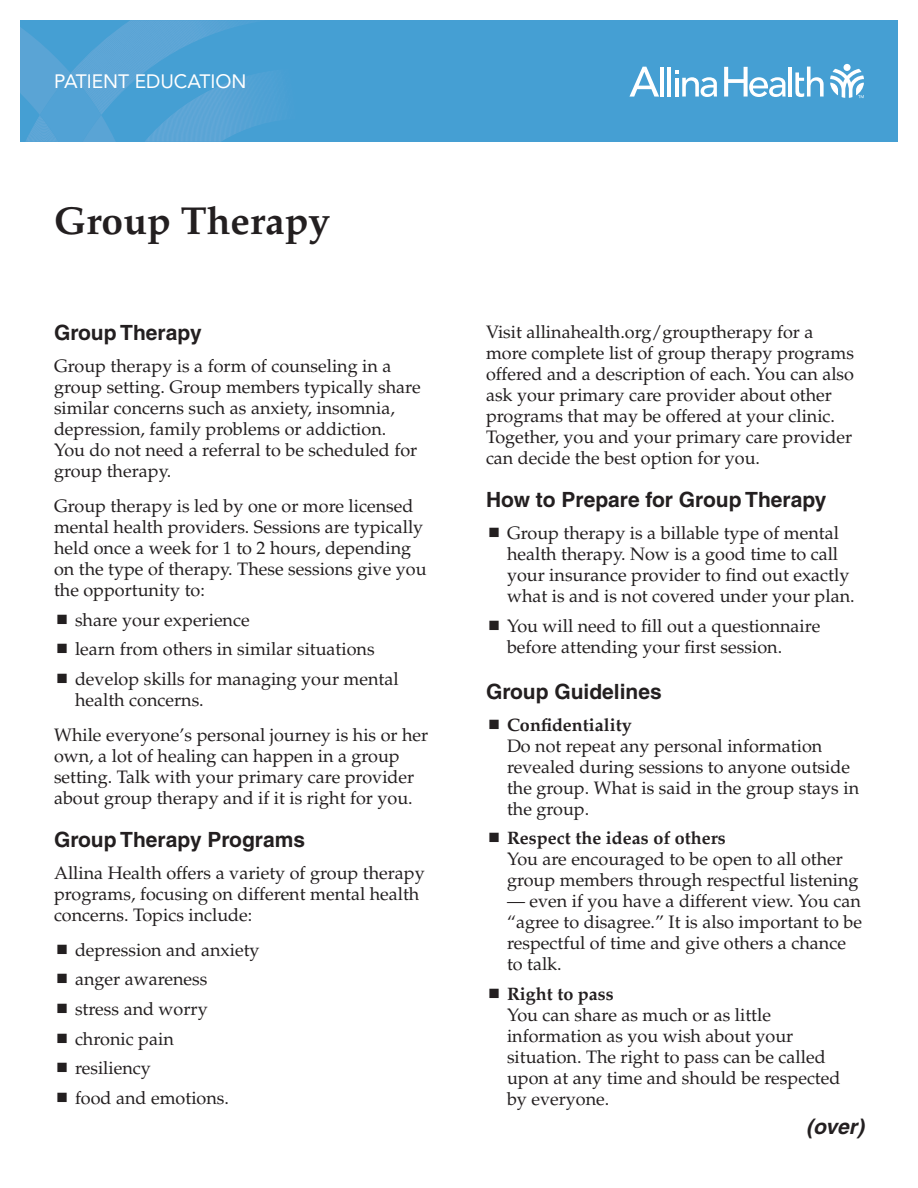
<style>
.page{position:relative;width:918px;height:1188px;background:#fff}
.page>*{position:absolute;margin:0;border:0;box-sizing:border-box;transform-origin:0 0}
.t1{font:700 39px "Palatino";color:#231f20}
.Headline{font:700 21px "Helvetica";color:#231f20}
.Headline_after_bulle{font:700 21px "Helvetica";color:#231f20}
.t2{font:italic 700 21px "Helvetica";color:#231f20}
.Kicker{font:19.2px "Avenir LT Std";color:#fff}
.Body_copy_after_bull{font:18px/21px "Palatino";color:#231f20}
.Body_copy{font:18px/21px "Palatino";color:#231f20}
.Body_copy_before_bul{font:18px/21px "Palatino";color:#231f20}
.s1{font-weight:700}
</style>
<div class="page">
<div style="left:20px;top:20px;width:878px;height:122px;background:#459fd3"></div>
<svg style="left:20px;top:20px;width:257px;height:122px"></svg>
<svg style="left:830px;top:69px;width:34px;height:29px"></svg>
<div style="left:844px;top:64px;width:7px;height:7px;background:#fff;border-radius:50%"></div>
<hr style="left:660px;top:67px;width:4px;height:30px;background:#fff">
<hr style="left:667px;top:67px;width:4px;height:30px;background:#fff">
<hr style="left:789px;top:67px;width:3px;height:30px;background:#fff">
<svg style="left:795px;top:67px;width:29px;height:30px"></svg>
<svg style="left:675px;top:71px;width:42px;height:26px"></svg>
<svg style="left:629px;top:67px;width:30px;height:30px"></svg>
<svg style="left:724px;top:67px;width:62px;height:30px"></svg>
<p class="Kicker" style="left:54px;top:70px;width:194px">PATIENT EDUCATION</p>
<p class="t1" style="left:54px;top:198px;width:278px">Group Therapy</p>
<p class="Headline" style="left:54px;top:320px;width:149px">Group Therapy</p>
<p class="Body_copy" style="left:54px;top:356px;width:368px">Group therapy is a form of counseling in a group setting. Group members typically share similar concerns such as anxiety, insomnia, depression, family problems or addiction.<br>You do not need a referral to be scheduled for group therapy.</p>
<p class="Body_copy_before_bul" style="left:54px;top:495px;width:374px">Group therapy is led by one or more licensed mental health providers. Sessions are typically held once a week for 1 to 2 hours, depending on the type of therapy. These sessions give you the opportunity to:</p>
<p class="Body_copy_after_bull" style="left:75px;top:609px;width:176px">share your experience</p>
<p class="Body_copy_after_bull" style="left:75px;top:639px;width:301px">learn from others in similar situations</p>
<p class="Body_copy_after_bull" style="left:75px;top:668px;width:325px">develop skills for managing your mental health concerns.</p>
<p class="Body_copy_after_bull" style="left:54px;top:725px;width:376px">While everyone’s personal journey is his or her own, a lot of healing can happen in a group setting. Talk with your primary care provider about group therapy and if it is right for you.</p>
<p class="Headline" style="left:54px;top:827px;width:253px">Group Therapy Programs</p>
<p class="Body_copy" style="left:54px;top:863px;width:372px">Allina Health offers a variety of group therapy programs, focusing on different mental health concerns. Topics include:</p>
<p class="Body_copy_after_bull" style="left:75px;top:939px;width:186px">depression and anxiety</p>
<p class="Body_copy_after_bull" style="left:75px;top:969px;width:134px">anger awareness</p>
<p class="Body_copy_after_bull" style="left:75px;top:999px;width:134px">stress and worry</p>
<p class="Body_copy_after_bull" style="left:75px;top:1028px;width:100px">chronic pain</p>
<p class="Body_copy_after_bull" style="left:75px;top:1058px;width:77px">resiliency</p>
<p class="Body_copy_after_bull" style="left:75px;top:1088px;width:156px">food and emotions.</p>
<p class="Body_copy_after_bull" style="left:486px;top:321px;width:370px">Visit allinahealth.org/grouptherapy for a more complete list of group therapy programs offered and a description of each. You can also ask your primary care provider about other programs that may be offered at your clinic.<br>Together, you and your primary care provider can decide the best option for you.</p>
<p class="Headline" style="left:486px;top:487px;width:342px">How to Prepare for Group Therapy</p>
<p class="Body_copy_after_bull" style="left:507px;top:523px;width:349px">Group therapy is a billable type of mental health therapy. Now is a good time to call your insurance provider to find out exactly what is and is not covered under your plan.</p>
<p class="Body_copy_after_bull" style="left:507px;top:615px;width:315px">You will need to fill out a questionnaire before attending your first session.</p>
<p class="Headline_after_bulle" style="left:486px;top:679px;width:177px">Group Guidelines</p>
<p class="Body_copy_after_bull" style="left:507px;top:714px;width:354px"><span class="s1">Confidentiality<br></span>Do not repeat any personal information revealed during sessions to anyone outside the group. What is said in the group stays in the group.</p>
<p class="Body_copy_after_bull" style="left:507px;top:828px;width:353px"><span class="s1">Respect the ideas of others<br></span>You are encouraged to be open to all other group members through respectful listening</p>
<p class="Body_copy_after_bull" style="left:507px;top:891px;width:357px">— even if you have a different view. You can “agree to disagree.” It is also important to be respectful of time and give others a chance to talk.</p>
<p class="Body_copy_after_bull" style="left:507px;top:984px;width:335px"><span class="s1">Right to pass<br></span>You can share as much or as little information as you wish about your situation. The right to pass can be called upon at any time and should be respected by everyone.</p>
<p class="t2" style="left:806px;top:1114px;width:59px">(over)</p>
</div>
